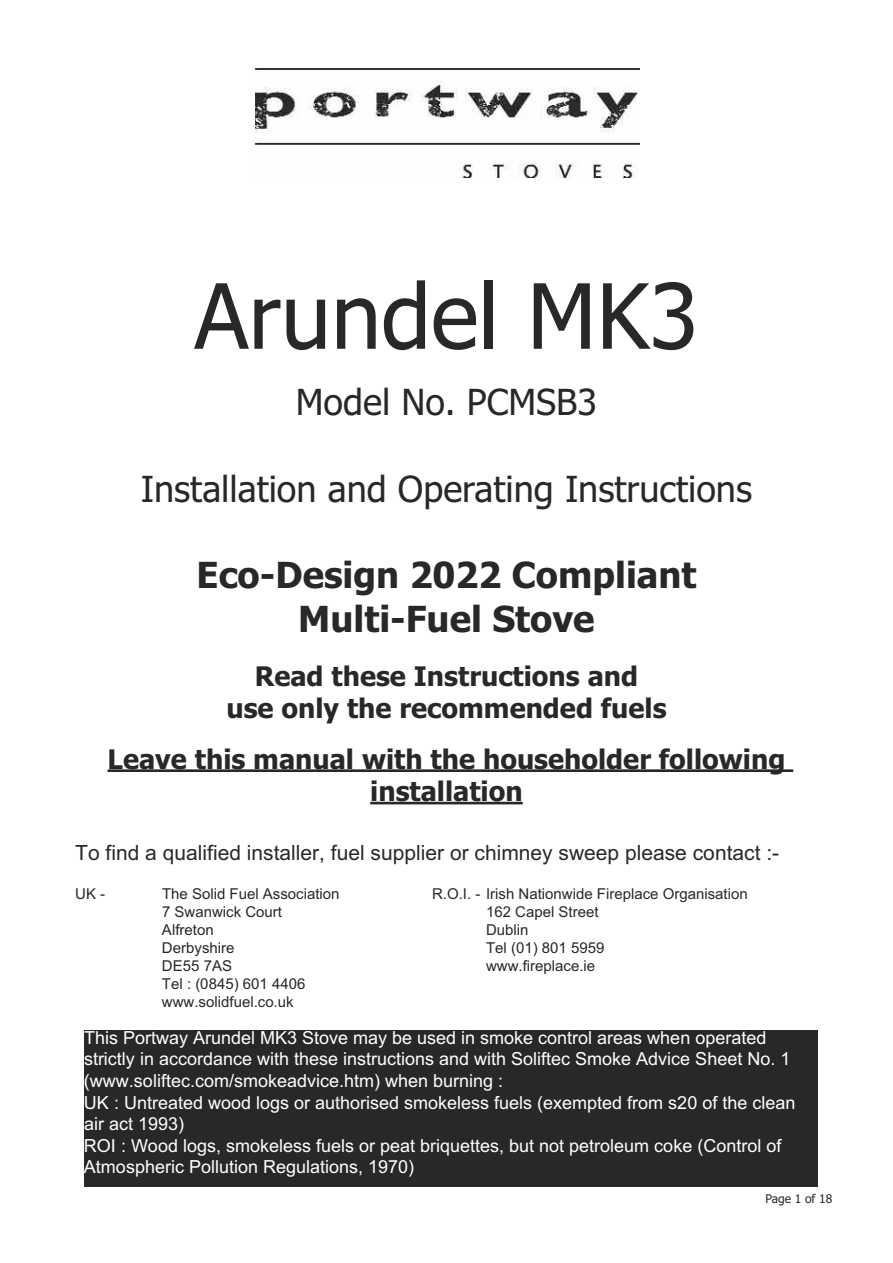
<style>
.page{position:relative;width:893px;height:1263px;background:#fff}
.page>*{position:absolute;margin:0;border:0;box-sizing:border-box;transform-origin:0 0}
.t1{font:90px "Tahoma";color:#282828}
.t2{font:36px "Tahoma";color:#282828}
.t3{font:700 36px/43.2px "Tahoma";color:#282828;text-align:center}
.t4{font:700 27px/32.4px "Tahoma";color:#282828;text-align:center}
.t5{font:21px "Arial";color:#282828}
.t6{font:18px/21.6px "Arial";color:#fff}
.t7{font:15px/18px "Arial";color:#282828}
.t8{font:12px "Tahoma";color:#282828}
</style>
<div class="page">
<hr style="left:108px;top:769px;width:685px;height:3px;background:#282828">
<hr style="left:370px;top:802px;width:153px;height:2px;background:#282828">
<img style="left:255px;top:69px;width:385px;height:109px">
<div style="left:84px;top:1031px;width:734px;height:156px;background:#282828"></div>
<h1 class="t1" style="left:194px;top:265px;width:505px">Arundel MK3</h1>
<h2 class="t2" style="left:296px;top:382px;width:303px">Model No. PCMSB3</h2>
<h2 class="t2" style="left:141px;top:468px;width:613px">Installation and Operating Instructions</h2>
<h2 class="t3" style="left:197px;top:554px;width:501px">Eco-Design 2022 Compliant<br>Multi-Fuel Stove</h2>
<h3 class="t4" style="left:226px;top:660px;width:442px">Read these Instructions and<br>use only the recommended fuels</h3>
<h3 class="t4" style="left:108px;top:743px;width:679px">Leave this manual with the householder following installation</h3>
<p class="t5" style="left:75px;top:841px;width:705px">To find a qualified installer, fuel supplier or chimney sweep please contact :-</p>
<p class="t7" style="left:75px;top:885px;width:32px">UK -</p>
<p class="t7" style="left:162px;top:885px;width:179px">The Solid Fuel Association</p>
<p class="t7" style="left:432px;top:885px;width:317px">R.O.I. - Irish Nationwide Fireplace Organisation</p>
<p class="t7" style="left:162px;top:903px;width:122px">7 Swanwick Court</p>
<p class="t7" style="left:486px;top:903px;width:114px">162 Capel Street</p>
<p class="t7" style="left:162px;top:921px;width:53px">Alfreton</p>
<p class="t7" style="left:486px;top:921px;width:44px">Dublin</p>
<p class="t7" style="left:162px;top:939px;width:74px">Derbyshire</p>
<p class="t7" style="left:486px;top:939px;width:120px">Tel (01) 801 5959</p>
<p class="t7" style="left:162px;top:957px;width:72px">DE55 7AS</p>
<p class="t7" style="left:486px;top:957px;width:111px">www.fireplace.ie</p>
<p class="t7" style="left:162px;top:975px;width:145px">Tel : (0845) 601 4406 www.solidfuel.co.uk</p>
<p class="t6" style="left:84px;top:1027px;width:713px">This Portway Arundel MK3 Stove may be used in smoke control areas when operated strictly in accordance with these instructions and with Soliftec Smoke Advice Sheet No. 1 (www.soliftec.com/smokeadvice.htm) when burning :<br>UK : Untreated wood logs or authorised smokeless fuels (exempted from s20 of the clean air act 1993)<br>ROI : Wood logs, smokeless fuels or peat briquettes, but not petroleum coke (Control of Atmospheric Pollution Regulations, 1970)</p>
<p class="t8" style="left:765px;top:1191px;width:68px">Page 1 of 18</p>
</div>
